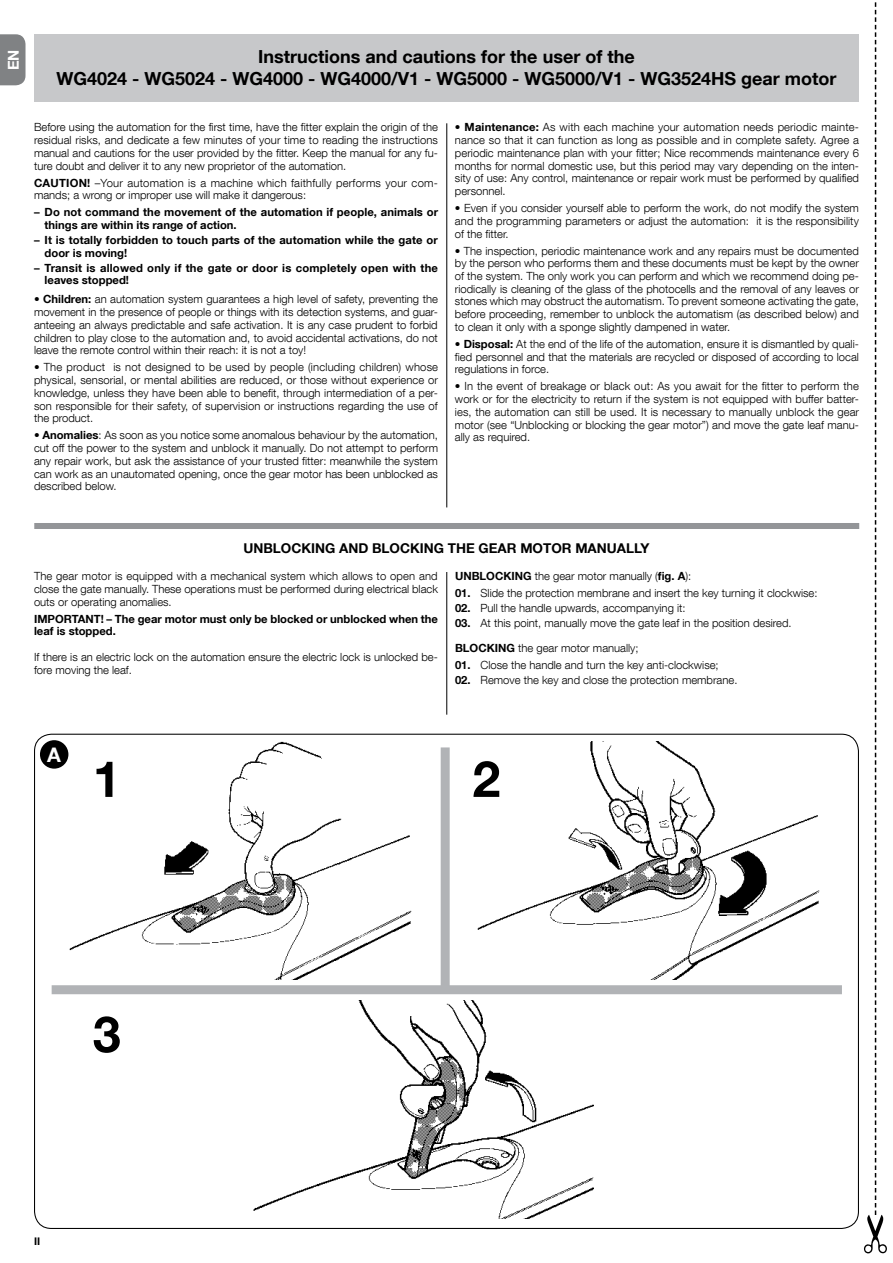
<style>
.page{position:relative;width:893px;height:1263px;background:#fff}
.page>*{position:absolute;margin:0;border:0;box-sizing:border-box;transform-origin:0 0}
.t1{font:700 50.1px "Helvetica Neue LT Com";color:#000}
.t2{font:700 20.1px "Helvetica Neue LT Com";color:#fff}
.t3{font:700 18px/21.6px "Helvetica Neue LT Com";color:#000;text-align:center}
.t4{font:700 15px "Helvetica Neue LT Com";color:#fff}
.t5{font:700 13.5px "Helvetica Neue LT Com";color:#000}
.t6{font:300 11.25px/12.8px "Helvetica Neue LT Com";color:#000;text-align:justify}
.t7{font:700 11.25px/12.8px "Helvetica Neue LT Com";letter-spacing:.01em;color:#000}
.t8{font:300 11.25px/12.8px "Helvetica Neue LT Com";letter-spacing:.02em;color:#000}
.t9{font:700 10.5px "Helvetica Neue LT Com";color:#000}
.s1{font-weight:700}
</style>
<div class="page">
<svg style="left:0;top:34px;width:26px;height:51px"></svg>
<svg style="left:864px;top:2px;width:23px;height:1251px"></svg>
<hr style="left:446px;top:123px;width:1px;height:384px;background:#000">
<div style="left:34px;top:34px;width:825px;height:68px;background:#c7c8ca"></div>
<hr style="left:446px;top:572px;width:1px;height:143px;background:#000">
<div style="left:34px;top:523px;width:825px;height:6px;background:#939598"></div>
<img style="left:477px;top:741px;width:342px;height:238px">
<img style="left:70px;top:741px;width:342px;height:238px">
<img style="left:253px;top:1000px;width:341px;height:218px">
<div style="left:52px;top:985px;width:790px;height:9px;background:#b1b3b6"></div>
<div style="left:441px;top:747px;width:9px;height:242px;background:#b1b3b6"></div>
<div style="left:40px;top:740px;width:28px;height:29px;background:#000;border-radius:50%"></div>
<h3 class="t4" style="left:5px;top:70px;width:22px;rotate:-90deg">EN</h3>
<h3 class="t3" style="left:56px;top:48px;width:782px">Instructions and cautions for the user of the<br>WG4024 - WG5024 - WG4000 - WG4000/V1 - WG5000 - WG5000/V1 - WG3524HS gear motor</h3>
<p class="t6" style="left:34px;top:122px;width:405px">Before using the automation for the first time, have the fitter explain the origin of the residual risks, and dedicate a few minutes of your time to reading the instructions manual and cautions for the user provided by the fitter. Keep the manual for any fu&shy;ture doubt and deliver it to any new proprietor of the automation.</p>
<p class="t8" style="left:34px;top:177px;width:405px"><span class="s1">CAUTION!</span> –Your automation is a machine which faithfully performs your com&shy;mands; a wrong or improper use will make it dangerous:</p>
<p class="t7" style="left:45px;top:207px;width:395px;text-indent:-11px">– Do not command the movement of the automation if people, animals or things are within its range of action.</p>
<p class="t7" style="left:45px;top:235px;width:395px;text-indent:-11px">– It is totally forbidden to touch parts of the automation while the gate or door is moving!</p>
<p class="t7" style="left:45px;top:262px;width:395px;text-indent:-11px">– Transit is allowed only if the gate or door is completely open with the leaves stopped!</p>
<p class="t6" style="left:34px;top:294px;width:405px">• <span class="s1">Children:</span> an automation system guarantees a high level of safety, preventing the movement in the presence of people or things with its detection systems, and guar&shy;anteeing an always predictable and safe activation. It is any case prudent to forbid children to play close to the automation and, to avoid accidental activations, do not leave the remote control within their reach: it is not a toy!</p>
<p class="t6" style="left:34px;top:362px;width:406px">• The product is not designed to be used by people (including children) whose physical, sensorial, or mental abilities are reduced, or those without experience or knowledge, unless they have been able to benefit, through intermediation of a per&shy;son responsible for their safety, of supervision or instructions regarding the use of the product.</p>
<p class="t6" style="left:34px;top:430px;width:405px">• <span class="s1">Anomalies</span>: As soon as you notice some anomalous behaviour by the automation, cut off the power to the system and unblock it manually. Do not attempt to perform any repair work, but ask the assistance of your trusted fitter: meanwhile the system can work as an unautomated opening, once the gear motor has been unblocked as described below.</p>
<p class="t6" style="left:455px;top:122px;width:406px">• <span class="s1">Maintenance:</span> As with each machine your automation needs periodic mainte&shy;nance so that it can function as long as possible and in complete safety. Agree a periodic maintenance plan with your fitter; Nice recommends maintenance every 6 months for normal domestic use, but this period may vary depending on the inten&shy;sity of use: Any control, maintenance or repair work must be performed by qualified personnel.</p>
<p class="t6" style="left:455px;top:203px;width:405px">• Even if you consider yourself able to perform the work, do not modify the system and the programming parameters or adjust the automation: it is the responsibility of the fitter.</p>
<p class="t6" style="left:455px;top:245px;width:405px">• The inspection, periodic maintenance work and any repairs must be documented by the person who performs them and these documents must be kept by the owner of the system. The only work you can perform and which we recommend doing pe&shy;riodically is cleaning of the glass of the photocells and the removal of any leaves or stones which may obstruct the automatism. To prevent someone activating the gate, before proceeding, remember to unblock the automatism (as described below) and to clean it only with a sponge slightly dampened in water.</p>
<p class="t6" style="left:455px;top:339px;width:405px">• <span class="s1">Disposal:</span> At the end of the life of the automation, ensure it is dismantled by quali&shy;fied personnel and that the materials are recycled or disposed of according to local regulations in force.</p>
<p class="t6" style="left:455px;top:381px;width:406px">• In the event of breakage or black out: As you await for the fitter to perform the work or for the electricity to return if the system is not equipped with buffer batter&shy;ies, the automation can still be used. It is necessary to manually unblock the gear motor (see “Unblocking or blocking the gear motor”) and move the gate leaf manu&shy;ally as required.</p>
<p class="t5" style="left:243px;top:543px;width:408px">UNBLOCKING AND BLOCKING THE GEAR MOTOR MANUALLY</p>
<p class="t6" style="left:455px;top:571px;width:238px"><span class="s1">UNBLOCKING</span> the gear motor manually (<span class="s1">fig. A</span>):</p>
<p class="t6" style="left:455px;top:588px;width:364px"><span class="s1">01.</span> Slide the protection membrane and insert the key turning it clockwise:</p>
<p class="t6" style="left:455px;top:602px;width:232px"><span class="s1">02.</span> Pull the handle upwards, accompanying it:</p>
<p class="t6" style="left:455px;top:617px;width:338px"><span class="s1">03.</span> At this point, manually move the gate leaf in the position desired.</p>
<p class="t6" style="left:455px;top:643px;width:185px"><span class="s1">BLOCKING</span> the gear motor manually;</p>
<p class="t6" style="left:455px;top:660px;width:265px"><span class="s1">01.</span> Close the handle and turn the key anti-clockwise;</p>
<p class="t6" style="left:455px;top:675px;width:284px"><span class="s1">02.</span> Remove the key and close the protection membrane.</p>
<p class="t6" style="left:34px;top:571px;width:405px">The gear motor is equipped with a mechanical system which allows to open and close the gate manually. These operations must be performed during electrical black outs or operating anomalies.</p>
<p class="t7" style="left:34px;top:613px;width:405px">IMPORTANT! – The gear motor must only be blocked or unblocked when the leaf is stopped.</p>
<p class="t6" style="left:34px;top:651px;width:405px">If there is an electric lock on the automation ensure the electric lock is unlocked be&shy;fore moving the leaf.</p>
<h2 class="t2" style="left:47px;top:747px;width:15px">A</h2>
<h1 class="t1" style="left:93px;top:760px;width:29px">1</h1>
<h1 class="t1" style="left:93px;top:1015px;width:29px">3</h1>
<p class="t9" style="left:34px;top:1237px;width:8px">II</p>
<h1 class="t1" style="left:472px;top:760px;width:29px">2</h1>
</div>
